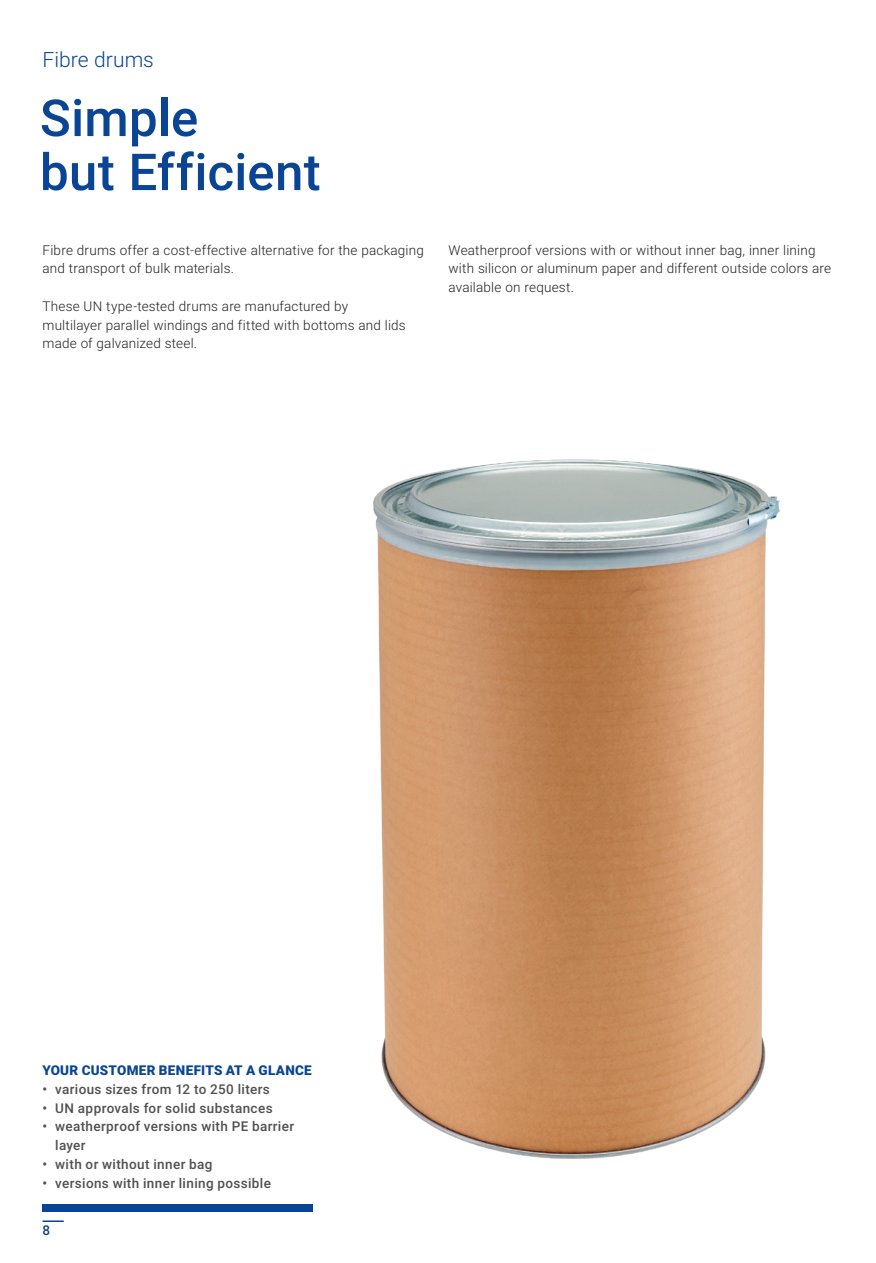
<style>
.page{position:relative;width:876px;height:1263px;background:#fff}
.page>*{position:absolute;margin:0;border:0;box-sizing:border-box;transform-origin:0 0}
.t1{font:500 51px/54px "Roboto";letter-spacing:.005em;color:#094594}
.t2{font:300 21px "Roboto";color:#094594}
.t3{font:300 13.5px/18.8px "Roboto";letter-spacing:.015em;color:#231f20}
.t4{font:500 13.5px/18.8px "Roboto";letter-spacing:.025em;color:#505052}
.t5{font:900 13.5px "Roboto";letter-spacing:.02em;color:#094594}
.t6{font:500 13.5px "Roboto";color:#094594}
</style>
<div class="page">
<hr style="left:43px;top:1220px;width:21px;height:2px;background:#094594">
<div style="left:43px;top:1204px;width:270px;height:8px;background:#094594"></div>
<img style="left:373px;top:459px;width:408px;height:700px">
<h2 class="t2" style="left:43px;top:45px;width:113px">Fibre drums</h2>
<h1 class="t1" style="left:40px;top:89px;width:282px">Simple<br>but Efficient</h1>
<p class="t3" style="left:43px;top:240px;width:383px">Fibre drums offer a cost-effective alternative for the packaging and transport of bulk materials.</p>
<p class="t3" style="left:43px;top:296px;width:365px">These UN type-tested drums are manufactured by multilayer parallel windings and fitted with bottoms and lids made of galvanized steel.</p>
<p class="t3" style="left:449px;top:240px;width:384px">Weatherproof versions with or without inner bag, inner lining with silicon or aluminum paper and different outside colors are available on request.</p>
<p class="t5" style="left:43px;top:1061px;width:271px">YOUR CUSTOMER BENEFITS AT A GLANCE</p>
<p class="t4" style="left:43px;top:1079px;width:229px">• various sizes from 12 to 250 liters</p>
<p class="t4" style="left:43px;top:1098px;width:232px">• UN approvals for solid substances</p>
<p class="t4" style="left:55px;top:1116px;width:240px;text-indent:-13px">• weatherproof versions with PE barrier layer</p>
<p class="t4" style="left:43px;top:1154px;width:171px">• with or without inner bag</p>
<p class="t4" style="left:43px;top:1173px;width:230px">• versions with inner lining possible</p>
<p class="t6" style="left:43px;top:1220px;width:9px">8</p>
</div>
